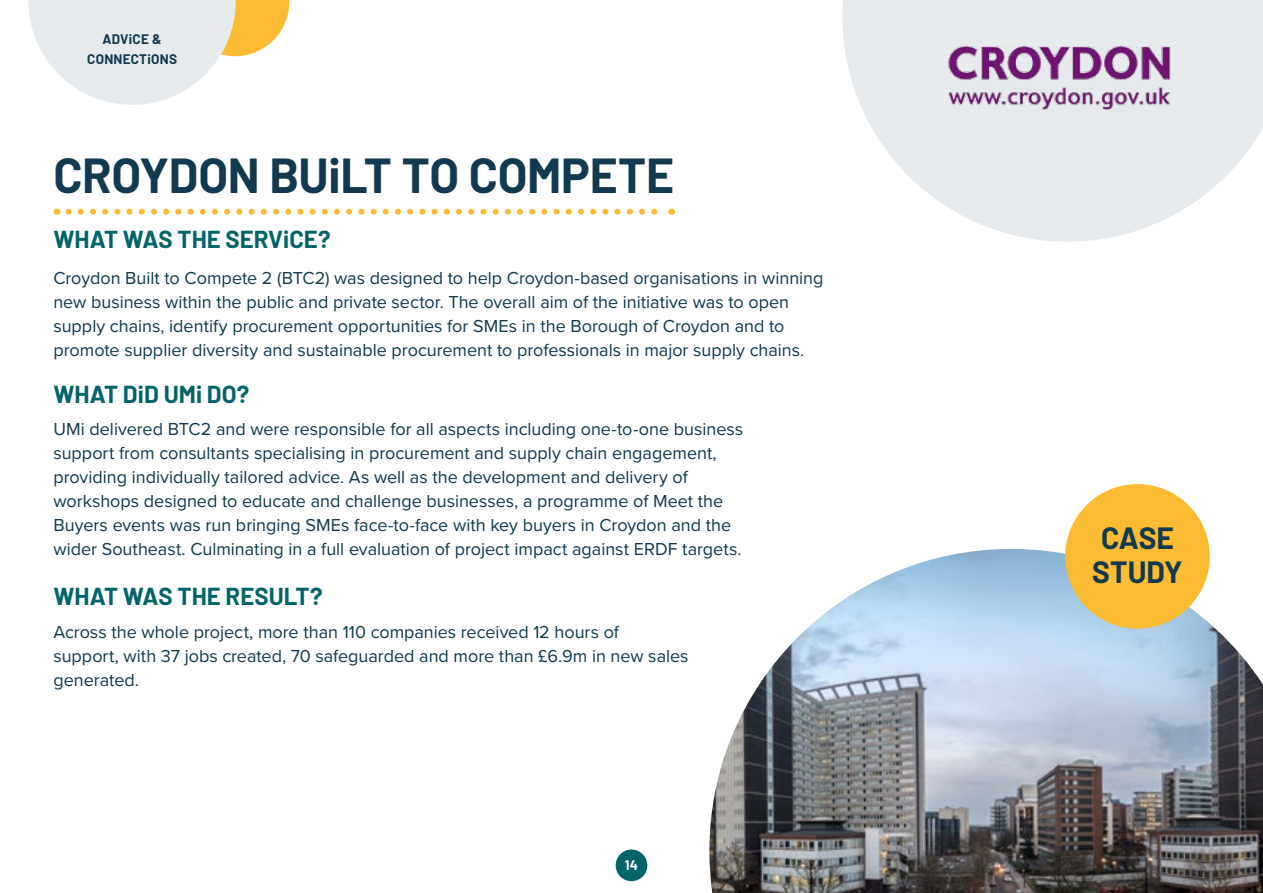
<style>
.page{position:relative;width:1263px;height:893px;background:#fff}
.page>*{position:absolute;margin:0;border:0;box-sizing:border-box;transform-origin:0 0}
.body_-_aligned{font:700 48px "Barlow";letter-spacing:-.005em;color:#12394d}
.Paragraph_Style_5{font:700 30px "Barlow";letter-spacing:-.005em;color:#12394d}
.body_-_aligned-2{font:700 24px "Barlow";color:#006469}
.body_-_aligned-3{font:18px/24px "Proxima Nova";color:#12394d}
.Paragraph_Style_4{font:700 13.5px "Barlow";letter-spacing:.02em;color:#12394d}
.t1{font:700 13.5px "Barlow";color:#fff}
</style>
<div class="page">
<div style="left:616px;top:849px;width:31px;height:32px;background:#006469;border-radius:50%"></div>
<svg style="left:842px;top:0;width:421px;height:242px;fill:#e8ebed"></svg>
<img style="left:709px;top:549px;width:554px;height:344px">
<svg style="left:68px;top:209px;width:590px;height:6px"></svg>
<div style="left:1065px;top:484px;width:145px;height:145px;background:#fbbc33;border-radius:50%"></div>
<img style="left:908px;top:34px;width:302px;height:116px">
<svg style="left:28px;top:0;width:261px;height:105px"></svg>
<p class="Paragraph_Style_4" style="left:103px;top:29px;width:61px">ADViCE &amp;</p>
<p class="Paragraph_Style_4" style="left:87px;top:49px;width:91px">CONNECTiONS</p>
<p class="body_-_aligned" style="left:53px;top:140px;width:622px">CROYDON BUiLT TO COMPETE</p>
<p class="body_-_aligned-2" style="left:53px;top:222px;width:279px">WHAT WAS THE SERViCE?</p>
<p class="body_-_aligned-3" style="left:53px;top:265px;width:771px">Croydon Built to Compete 2 (BTC2) was designed to help Croydon-based organisations in winning new business within the public and private sector. The overall aim of the initiative was to open supply chains, identify procurement opportunities for SMEs in the Borough of Croydon and to promote supplier diversity and sustainable procurement to professionals in major supply chains.</p>
<p class="body_-_aligned-2" style="left:53px;top:376px;width:197px">WHAT DiD UMi DO?</p>
<p class="body_-_aligned-3" style="left:53px;top:416px;width:691px">UMi delivered BTC2 and were responsible for all aspects including one-to-one business support from consultants specialising in procurement and supply chain engagement, providing individually tailored advice. As well as the development and delivery of workshops designed to educate and challenge businesses, a programme of Meet the Buyers events was run bringing SMEs face-to-face with key buyers in Croydon and the wider Southeast. Culminating in a full evaluation of project impact against ERDF targets.</p>
<p class="body_-_aligned-2" style="left:53px;top:578px;width:271px">WHAT WAS THE RESULT?</p>
<p class="body_-_aligned-3" style="left:53px;top:619px;width:637px">Across the whole project, more than 110 companies received 12 hours of support, with 37 jobs created, 70 safeguarded and more than £6.9m in new sales generated.</p>
<p class="t1" style="left:625px;top:855px;width:15px">14</p>
<p class="Paragraph_Style_5" style="left:1101px;top:516px;width:74px">CASE</p>
<p class="Paragraph_Style_5" style="left:1092px;top:550px;width:92px">STUDY</p>
</div>
